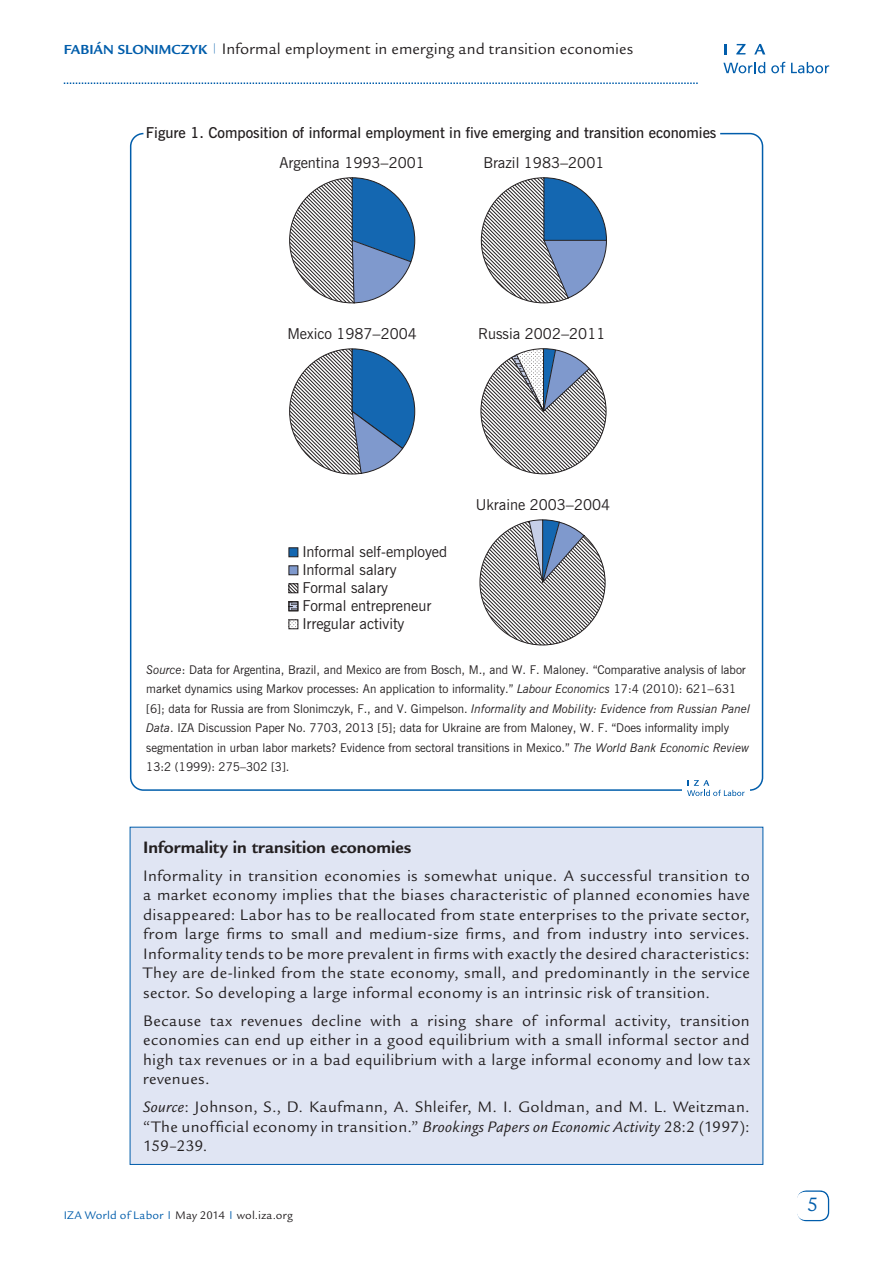
<style>
.page{position:relative;width:893px;height:1263px;background:#fff}
.page>*{position:absolute;margin:0;border:0;box-sizing:border-box;transform-origin:0 0}
.t1{font:21px "Legacy Sans Std";color:#015dab}
.t2{font:700 18px "Legacy Sans Std";letter-spacing:.01em;color:#231f20}
.t3{font:16.5px/19.5px "Legacy Sans Std";letter-spacing:.02em;color:#231f20;text-align:justify}
.t4{font:16.5px "Legacy Sans Std";color:#231f20}
.t5{font:15px/18px "News Gothic BT";color:#231f20}
.t6{font:600 15px/29.5px "News Gothic BT";color:#231f20}
.t7{font:12px/19.5px "News Gothic BT";color:#231f20}
.t8{font:12px "Legacy Sans Std";letter-spacing:.015em;color:#231f20}
.s1{font-weight:700;font-size:14.25px;color:#015dab}
.s2{font-weight:400}
.s3{font-style:italic}
.s4{color:#015dab}
</style>
<div class="page">
<div style="left:797px;top:1190px;width:32px;height:31px;border:2px solid #015dab;border-radius:9px"></div>
<div style="left:797px;top:1192px;width:31px;height:28px;background:#fff;border-radius:9px"></div>
<svg style="left:64px;top:82px;width:634px;height:2px"></svg>
<svg style="left:723px;top:62px;width:42px;height:11px"></svg>
<svg style="left:771px;top:62px;width:14px;height:11px"></svg>
<svg style="left:791px;top:62px;width:38px;height:11px"></svg>
<svg style="left:724px;top:44px;width:2px;height:10px"></svg>
<svg style="left:736px;top:44px;width:10px;height:10px"></svg>
<svg style="left:754px;top:44px;width:11px;height:10px"></svg>
<div style="left:130px;top:827px;width:633px;height:337px;background:#e0e5f3"></div>
<div style="left:289px;top:547px;width:9px;height:10px;background:#1467b1;border:1px solid #231f20"></div>
<div style="left:289px;top:565px;width:9px;height:10px;background:#7f99cd;border:1px solid #231f20"></div>
<svg style="left:289px;top:583px;width:9px;height:10px"></svg>
<svg style="left:289px;top:601px;width:9px;height:10px"></svg>
<svg style="left:289px;top:619px;width:9px;height:10px"></svg>
<svg style="left:289px;top:177px;width:318px;height:242px"></svg>
<svg style="left:289px;top:348px;width:126px;height:127px"></svg>
<svg style="left:479px;top:348px;width:127px;height:298px"></svg>
<svg style="left:687px;top:780px;width:58px;height:16px"></svg>
<p class="t4" style="left:64px;top:39px;width:571px"><span class="s1">Fabián Slonimczyk</span> <sup>|</sup> Informal employment in emerging and transition economies</p>
<p class="t6" style="left:279px;top:118px;width:438px;text-indent:-134px">Figure 1. Composition of informal employment in five emerging and transition economies<br><span class="s2">Argentina 1993</span>−<span class="s2">2001</span></p>
<p class="t5" style="left:483px;top:153px;width:123px">Brazil 1983−2001</p>
<p class="t5" style="left:287px;top:325px;width:131px">Mexico 1987−2004</p>
<p class="t5" style="left:478px;top:325px;width:129px">Russia 2002−2011</p>
<p class="t5" style="left:476px;top:495px;width:136px">Ukraine 2003−2004</p>
<p class="t5" style="left:302px;top:542px;width:146px">Informal self-employed<br>Informal salary<br>Formal salary<br>Formal entrepreneur<br>Irregular activity</p>
<p class="t7" style="left:146px;top:660px;width:606px"><span class="s3">Source</span>: Data for Argentina, Brazil, and Mexico are from Bosch, M., and W. F. Maloney. “Comparative analysis of labor market dynamics using Markov processes: An application to informality.” <span class="s3">Labour Economics</span> 17:4 (2010): 621−631 [6]; data for Russia are from Slonimczyk, F., and V. Gimpelson. <span class="s3">Informality and Mobility: Evidence from Russian Panel Data</span>. IZA Discussion Paper No. 7703, 2013 [5]; data for Ukraine are from Maloney, W. F. “Does informality imply segmentation in urban labor markets? Evidence from sectoral transitions in Mexico.” <span class="s3">The World Bank Economic Review </span>13:2 (1999): 275–302 [3].</p>
<p class="t2" style="left:143px;top:837px;width:270px">Informality in transition economies</p>
<p class="t3" style="left:143px;top:866px;width:608px">Informality in transition economies is somewhat unique. A successful transition to a market economy implies that the biases characteristic of planned economies have disappeared: Labor has to be reallocated from state enterprises to the private sector, from large firms to small and medium-size firms, and from industry into services.<br>Informality tends to be more prevalent in firms with exactly the desired characteristics:<br>They are de-linked from the state economy, small, and predominantly in the service sector. So developing a large informal economy is an intrinsic risk of transition.</p>
<p class="t3" style="left:143px;top:1011px;width:608px">Because tax revenues decline with a rising share of informal activity, transition economies can end up either in a good equilibrium with a small informal sector and high tax revenues or in a bad equilibrium with a large informal economy and low tax revenues.</p>
<p class="t3" style="left:143px;top:1097px;width:608px"><span class="s3">Source</span>: Johnson, S., D. Kaufmann, A. Shleifer, M. I. Goldman, and M. L. Weitzman. “The unofficial economy in transition.” <span class="s3">Brookings Papers on Economic Activity</span> 28:2 (1997):<br>159–239.</p>
<p class="t8" style="left:64px;top:1208px;width:231px"><span class="s4">IZA World of Labor</span> <sup>|</sup> May 2014 <sup>|</sup> wol.iza.org</p>
<p class="t1" style="left:807px;top:1192px;width:13px">5</p>
</div>
